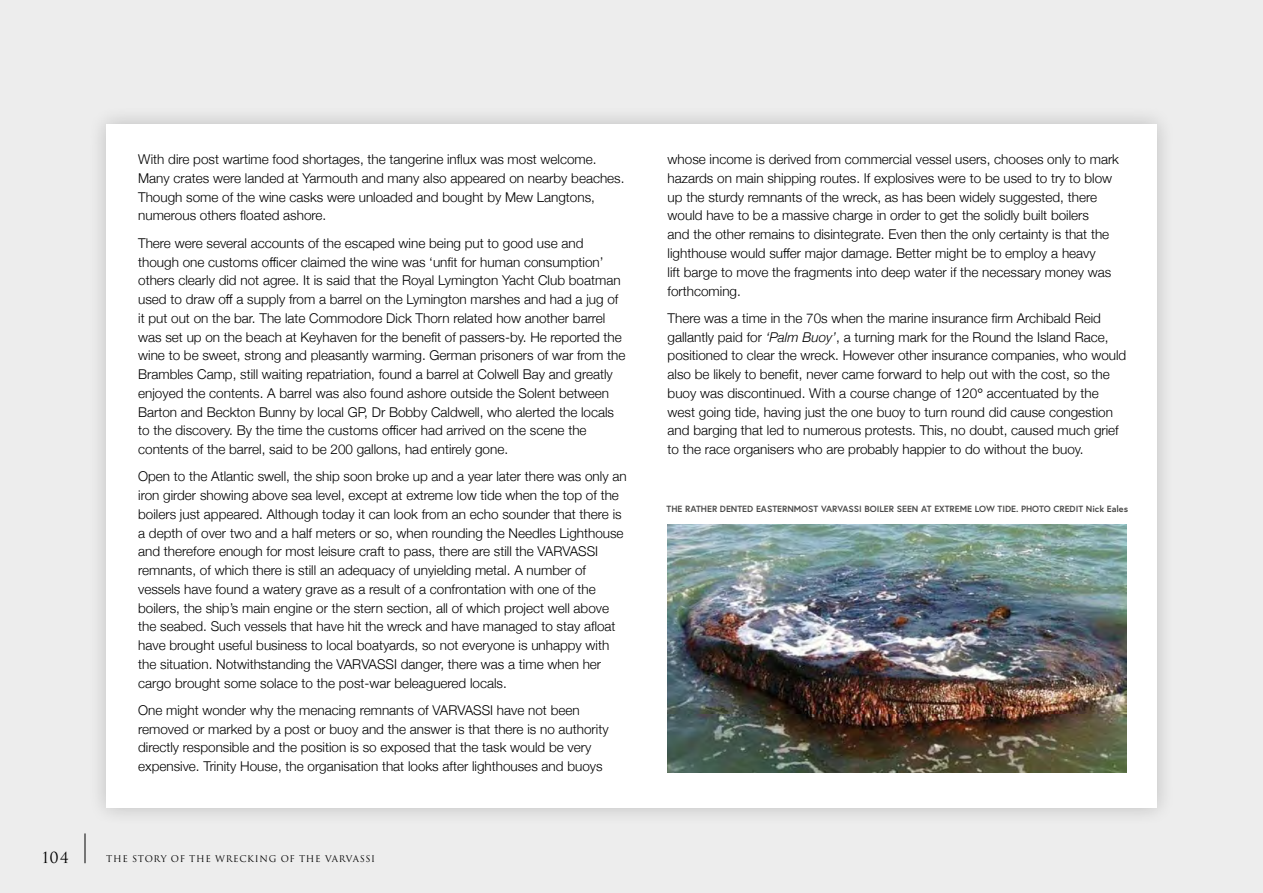
<style>
.page{position:relative;width:1263px;height:893px;background:#ededed}
.page>*{position:absolute;margin:0;border:0;box-sizing:border-box;transform-origin:0 0}
.t1{font:15px "Trajan Pro 3";color:#000}
.t2{font:300 13.5px/18.8px "Helvetica Neue";color:#000}
.t3{font:700 9px "Europa";color:#4a4a49}
.t4{font:9px "Trajan Pro 3";letter-spacing:.075em;color:#000}
.s1{font-style:italic}
.s2{font-family:"Montserrat";font-weight:500}
</style>
<div class="page">
<div style="left:87px;top:105px;width:1088px;height:722px;background:#000;opacity:.2"></div>
<div style="left:106px;top:124px;width:1051px;height:684px;background:#fff"></div>
<img style="left:668px;top:524px;width:459px;height:248px">
<p class="t1" style="left:43px;top:848px;width:28px">104</p>
<p class="t2" style="left:138px;top:149px;width:488px">With dire post wartime food shortages, the tangerine influx was most welcome.<br>Many crates were landed at Yarmouth and many also appeared on nearby beaches.<br>Though some of the wine casks were unloaded and bought by Mew Langtons, numerous others floated ashore.</p>
<p class="t2" style="left:138px;top:233px;width:489px">There were several accounts of the escaped wine being put to good use and though one customs officer claimed the wine was ʻunfit for human consumptionʼ others clearly did not agree. It is said that the Royal Lymington Yacht Club boatman used to draw off a supply from a barrel on the Lymington marshes and had a jug of it put out on the bar. The late Commodore Dick Thorn related how another barrel was set up on the beach at Keyhaven for the benefit of passers-by. He reported the wine to be sweet, strong and pleasantly warming. German prisoners of war from the Brambles Camp, still waiting repatriation, found a barrel at Colwell Bay and greatly enjoyed the contents. A barrel was also found ashore outside the Solent between Barton and Beckton Bunny by local GP, Dr Bobby Caldwell, who alerted the locals to the discovery. By the time the customs officer had arrived on the scene the contents of the barrel, said to be 200 gallons, had entirely gone.</p>
<p class="t2" style="left:138px;top:466px;width:490px">Open to the Atlantic swell, the ship soon broke up and a year later there was only an iron girder showing above sea level, except at extreme low tide when the top of the boilers just appeared. Although today it can look from an echo sounder that there is a depth of over two and a half meters or so, when rounding the Needles Lighthouse and therefore enough for most leisure craft to pass, there are still the VARVASSI remnants, of which there is still an adequacy of unyielding metal. A number of vessels have found a watery grave as a result of a confrontation with one of the boilers, the ship’s main engine or the stern section, all of which project well above the seabed. Such vessels that have hit the wreck and have managed to stay afloat have brought useful business to local boatyards, so not everyone is unhappy with the situation. Notwithstanding the VARVASSI danger, there was a time when her cargo brought some solace to the post-war beleaguered locals.</p>
<p class="t2" style="left:138px;top:700px;width:472px">One might wonder why the menacing remnants of VARVASSI have not been removed or marked by a post or buoy and the answer is that there is no authority directly responsible and the position is so exposed that the task would be very expensive. Trinity House, the organisation that looks after lighthouses and buoys</p>
<p class="t4" style="left:106px;top:853px;width:270px">THE STORY OF THE WRECKING OF THE VARVASSI</p>
<p class="t2" style="left:668px;top:149px;width:453px">whose income is derived from commercial vessel users, chooses only to mark hazards on main shipping routes. If explosives were to be used to try to blow up the sturdy remnants of the wreck, as has been widely suggested, there would have to be a massive charge in order to get the solidly built boilers<br>and the other remains to disintegrate. Even then the only certainty is that the lighthouse would suffer major damage. Better might be to employ a heavy<br>lift barge to move the fragments into deep water if the necessary money was forthcoming.</p>
<p class="t2" style="left:668px;top:308px;width:460px">There was a time in the 70s when the marine insurance firm Archibald Reid gallantly paid for <span class="s1">‘Palm Buoy’</span>, a turning mark for the Round the Island Race, positioned to clear the wreck. However other insurance companies, who would also be likely to benefit, never came forward to help out with the cost, so the buoy was discontinued. With a course change of 120<span class="s2">°</span> accentuated by the west going tide, having just the one buoy to turn round did cause congestion and barging that led to numerous protests. This, no doubt, caused much grief to the race organisers who are probably happier to do without the buoy.</p>
<p class="t3" style="left:666px;top:503px;width:463px">THE RATHER DENTED EASTERNMOST VARVASSI BOILER SEEN AT EXTREME LOW TIDE. PHOTO CREDIT Nick Eales</p>
</div>
